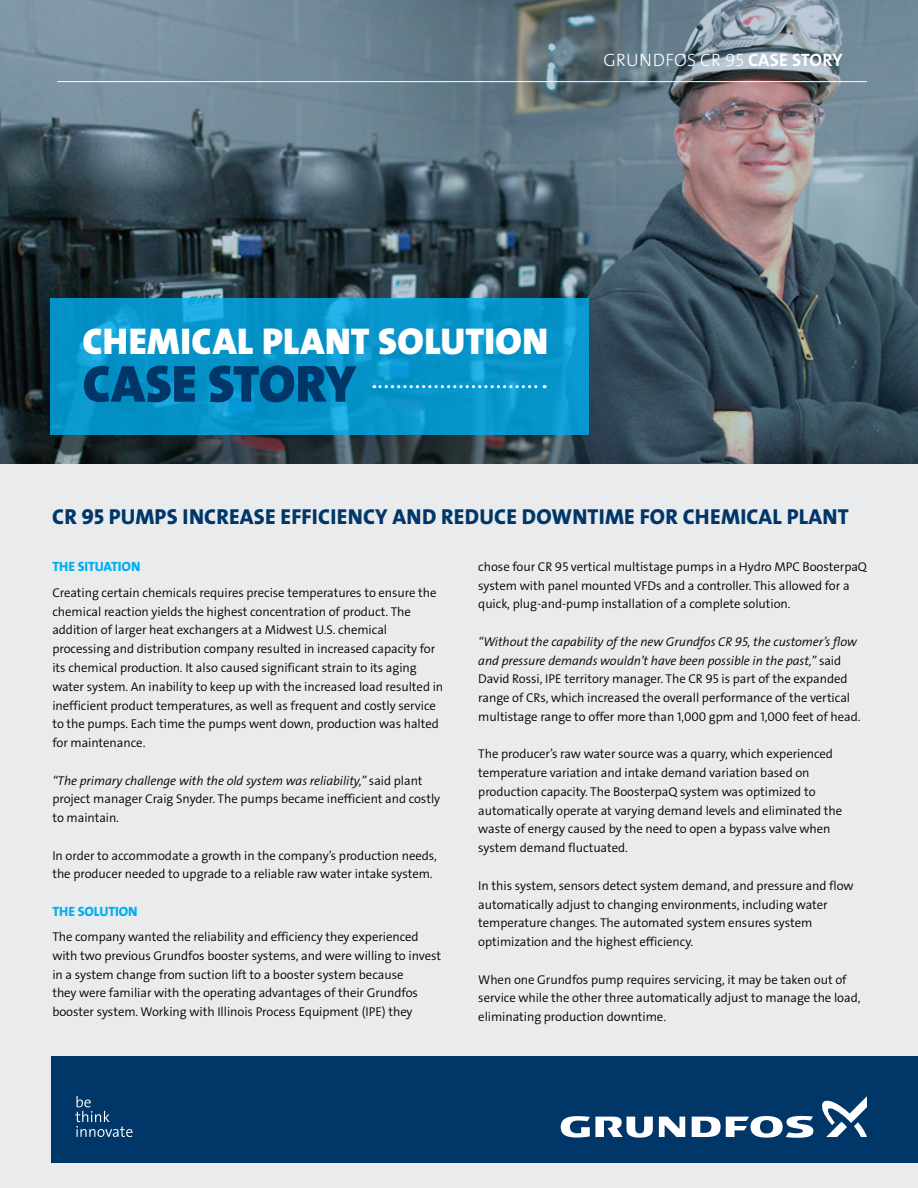
<style>
.page{position:relative;width:918px;height:1188px;background:#fff}
.page>*{position:absolute;margin:0;border:0;box-sizing:border-box;transform-origin:0 0}
.t1{font:52.5px "Grundfos The Sans V2 OT 9 BL";color:#003768}
.t2{font:37.5px "Grundfos The Sans V2 OT 9 BL";letter-spacing:.015em;color:#fff}
.t3{font:21.75px "Grundfos The Sans V2 OT 8 XB";letter-spacing:.01em;color:#003768}
.t4{font:18px "Grundfos The Sans V2 OT 3 L";letter-spacing:.015em;color:#fff}
.t5{font:13.5px "Grundfos The Sans V2 OT 8 XB";letter-spacing:-.005em;color:#00aeef}
.t6{font:12.75px/18.8px "Grundfos The Sans V2 OT 4 SL";letter-spacing:-.005em;color:#000}
.t7{font:12.75px/18.8px "Grundfos The Sans V2 OT 4 SL Italic";letter-spacing:-.005em;color:#000}
.s1{font-family:"Grundfos The Sans V2 OT 7 B"}
.s2{font-family:"Grundfos The Sans V2 OT 4 SL"}
</style>
<div class="page">
<svg style="left:0;top:0;width:918px;height:464px;background:#54656f"></svg>
<hr style="left:57px;top:81px;width:810px;height:1px;background:#fff">
<div style="left:0;top:464px;width:918px;height:724px;background:#e9ebed"></div>
<svg style="left:51px;top:298px;width:538px;height:137px;background:#0896cb"></svg>
<svg style="left:374px;top:385px;width:171px;height:3px"></svg>
<div style="left:51px;top:1056px;width:867px;height:106px;background:#003768"></div>
<svg style="left:659px;top:1117px;width:26px;height:20px"></svg>
<svg style="left:561px;top:1116px;width:92px;height:22px"></svg>
<svg style="left:692px;top:1116px;width:121px;height:22px"></svg>
<svg style="left:822px;top:1096px;width:45px;height:41px"></svg>
<svg style="left:75px;top:1096px;width:58px;height:41px"></svg>
<h3 class="t4" style="left:603px;top:49px;width:241px">GRUNDFOS CR 95 <span class="s1">CASE STORY</span></h3>
<h2 class="t2" style="left:82px;top:317px;width:467px">CHEMICAL PLANT SOLUTION</h2>
<h1 class="t1" style="left:83px;top:350px;width:275px">CASE STORY</h1>
<h3 class="t3" style="left:52px;top:502px;width:798px">CR 95 PUMPS INCREASE EFFICIENCY AND REDUCE DOWNTIME FOR CHEMICAL PLANT</h3>
<p class="t5" style="left:52px;top:558px;width:89px">THE SITUATION</p>
<p class="t6" style="left:52px;top:583px;width:392px">Creating certain chemicals requires precise temperatures to ensure the chemical reaction yields the highest concentration of product. The addition of larger heat exchangers at a Midwest U.S. chemical processing and distribution company resulted in increased capacity for its chemical production. It also caused significant strain to its aging water system. An inability to keep up with the increased load resulted in inefficient product temperatures, as well as frequent and costly service to the pumps. Each time the pumps went down, production was halted for maintenance.</p>
<p class="t7" style="left:52px;top:771px;width:372px">“The primary challenge with the old system was reliability,” <span class="s2">said plant</span></p>
<p class="t6" style="left:52px;top:790px;width:389px">project manager Craig Snyder. The pumps became inefficient and costly to maintain.</p>
<p class="t6" style="left:52px;top:846px;width:386px">In order to accommodate a growth in the company’s production needs, the producer needed to upgrade to a reliable raw water intake system.</p>
<p class="t5" style="left:52px;top:902px;width:87px">THE SOLUTION</p>
<p class="t6" style="left:52px;top:928px;width:390px">The company wanted the reliability and efficiency they experienced with two previous Grundfos booster systems, and were willing to invest in a system change from suction lift to a booster system because<br>they were familiar with the operating advantages of their Grundfos booster system. Working with Illinois Process Equipment (IPE) they</p>
<p class="t6" style="left:478px;top:557px;width:390px">chose four CR 95 vertical multistage pumps in a Hydro MPC BoosterpaQ system with panel mounted VFDs and a controller. This allowed for a quick, plug-and-pump installation of a complete solution.</p>
<p class="t7" style="left:478px;top:632px;width:380px">“Without the capability of the new Grundfos CR 95, the customer’s flow and pressure demands wouldn’t have been possible in the past,” <span class="s2">said</span></p>
<p class="t6" style="left:478px;top:670px;width:384px">David Rossi, IPE territory manager. The CR 95 is part of the expanded range of CRs, which increased the overall performance of the vertical multistage range to offer more than 1,000 gpm and 1,000 feet of head.</p>
<p class="t6" style="left:478px;top:745px;width:366px">The producer’s raw water source was a quarry, which experienced temperature variation and intake demand variation based on production capacity. The BoosterpaQ system was optimized to automatically operate at varying demand levels and eliminated the waste of energy caused by the need to open a bypass valve when system demand fluctuated.</p>
<p class="t6" style="left:478px;top:876px;width:377px">In this system, sensors detect system demand, and pressure and flow automatically adjust to changing environments, including water temperature changes. The automated system ensures system optimization and the highest efficiency.</p>
<p class="t6" style="left:478px;top:970px;width:384px">When one Grundfos pump requires servicing, it may be taken out of service while the other three automatically adjust to manage the load, eliminating production downtime.</p>
</div>
